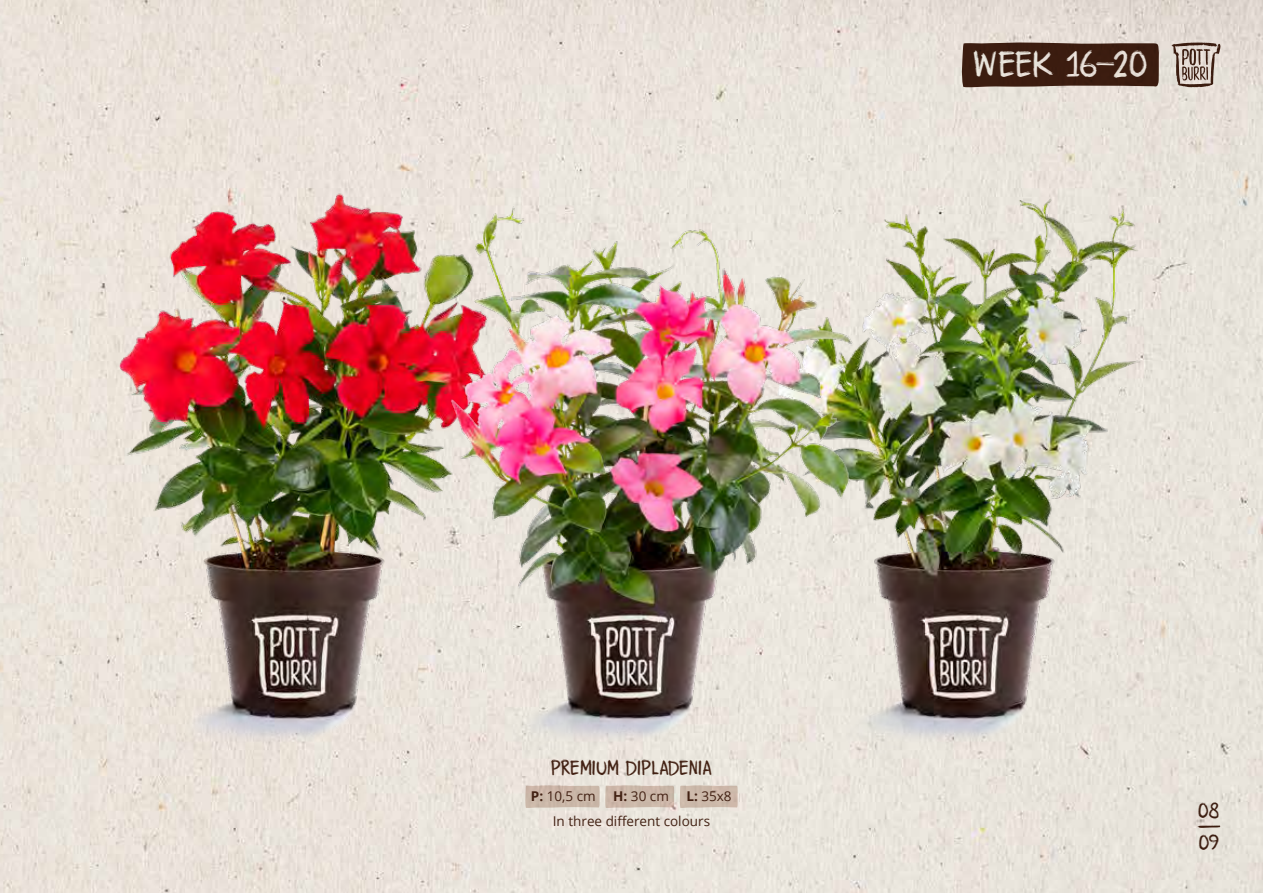
<style>
.page{position:relative;width:1263px;height:893px;background:#fff}
.page>*{position:absolute;margin:0;border:0;box-sizing:border-box;transform-origin:0 0}
.t1{font:37.35px "Attaboy";color:#fff}
.t2{font:21.45px/32.1px "Attaboy";color:#422113}
.t3{font:21px "Attaboy";color:#422113}
.t4{font:13.5px/25.3px "Open Sans";color:#422113}
.s1{font-weight:700}
</style>
<div class="page">
<img style="left:0;top:0;width:1263px;height:893px">
<img style="left:0;top:0;width:323px;height:847px">
<img style="left:927px;top:0;width:334px;height:847px">
<img style="left:323px;top:0;width:604px;height:847px">
<svg style="left:525px;top:785px;width:213px;height:23px;background:#cebbae"></svg>
<svg style="left:961px;top:42px;width:198px;height:46px;background:#482a1e"></svg>
<svg style="left:1197px;top:825px;width:23px;height:3px"></svg>
<h1 class="t1" style="left:973px;top:40px;width:176px">WEEK 16–20</h1>
<h3 class="t3" style="left:551px;top:754px;width:163px">PREMIUM DIPLADENIA</h3>
<p class="t4" style="left:531px;top:783px;width:66px"><span class="s1">P:</span> 10,5 cm</p>
<p class="t4" style="left:613px;top:783px;width:57px"><span class="s1">H:</span> 30 cm</p>
<p class="t4" style="left:553px;top:783px;width:180px;text-indent:134px"><span class="s1">L:</span> 35x8<br>In three different colours</p>
<h2 class="t2" style="left:1198px;top:794px;width:23px">08<br>09</h2>
</div>
